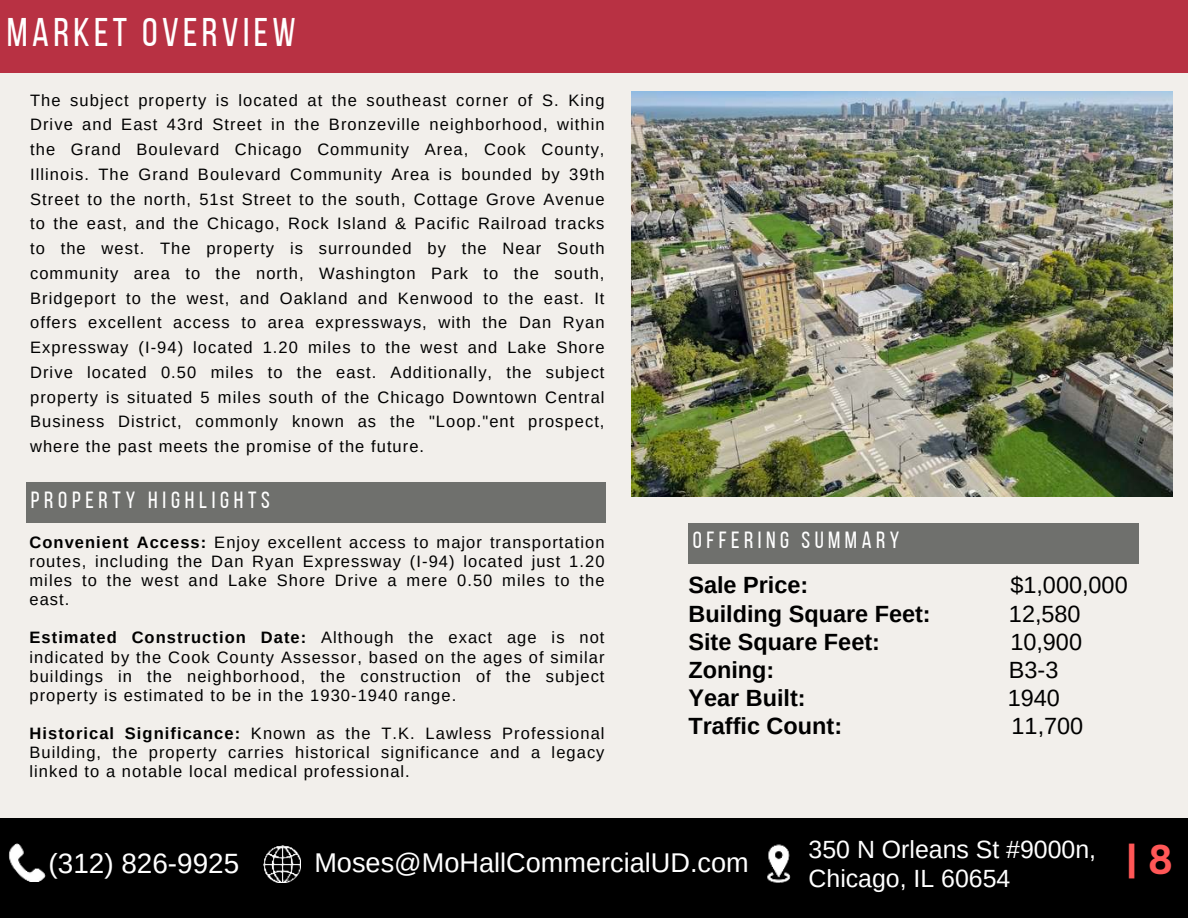
<style>
.page{position:relative;width:1188px;height:918px;background:#f2efeb}
.page>*{position:absolute;margin:0;border:0;box-sizing:border-box;transform-origin:0 0}
.t1{font:700 40.5px "Canva Sans";color:#ff5757}
.t2{font:39.9px "Bebas Neue";letter-spacing:.11em;color:#fff}
.t3{font:27.9px "Arimo";color:#fff}
.t4{font:27.15px "Arimo";color:#fff}
.t5{font:24.9px/29.2px "Arimo";color:#fff}
.t6{font:700 23.4px "Arimo";color:#000}
.t7{font:23.4px "Arimo";color:#000}
.t8{font:23.4px "Bebas Neue";letter-spacing:.205em;color:#fff}
.t9{font:16.5px/24.8px "Arimo";letter-spacing:.065em;color:#000;text-align:justify}
.s1{font-weight:700}
</style>
<div class="page">
<div style="left:0;top:0;width:1188px;height:72px;background:#b83143"></div>
<div style="left:0;top:818px;width:1188px;height:100px;background:#000"></div>
<img style="left:8px;top:844px;width:37px;height:38px">
<img style="left:263px;top:845px;width:37px;height:37px">
<img style="left:767px;top:844px;width:24px;height:39px">
<div style="left:26px;top:483px;width:580px;height:40px;background:#6f706d"></div>
<img style="left:632px;top:92px;width:541px;height:405px">
<div style="left:688px;top:523px;width:451px;height:40px;background:#6f706d"></div>
<h2 class="t2" style="left:7px;top:11px;width:290px">MARKET OVERVIEW</h2>
<p class="t9" style="left:30px;top:88px;width:576px">The subject property is located at the southeast corner of S. King Drive and East 43rd Street in the Bronzeville neighborhood, within the Grand Boulevard Chicago Community Area, Cook County, Illinois. The Grand Boulevard Community Area is bounded by 39th Street to the north, 51st Street to the south, Cottage Grove Avenue to the east, and the Chicago, Rock Island &amp; Pacific Railroad tracks to the west. The property is surrounded by the Near South community area to the north, Washington Park to the south, Bridgeport to the west, and Oakland and Kenwood to the east. It offers excellent access to area expressways, with the Dan Ryan Expressway (I-94) located 1.20 miles to the west and Lake Shore Drive located 0.50 miles to the east. Additionally, the subject property is situated 5 miles south of the Chicago Downtown Central Business District, commonly known as the "Loop."ent prospect, where the past meets the promise of the future.</p>
<h3 class="t8" style="left:31px;top:487px;width:241px">PROPERTY HIGHLIGHTS</h3>
<p class="t9" style="left:30px;top:533px;width:577px;line-height:19.2px"><span class="s1">Convenient Access:</span> Enjoy excellent access to major transportation routes, including the Dan Ryan Expressway (I-94) located just 1.20 miles to the west and Lake Shore Drive a mere 0.50 miles to the east.</p>
<p class="t9" style="left:30px;top:628px;width:577px;line-height:19.2px"><span class="s1">Estimated Construction Date:</span> Although the exact age is not indicated by the Cook County Assessor, based on the ages of similar buildings in the neighborhood, the construction of the subject property is estimated to be in the 1930-1940 range.</p>
<p class="t9" style="left:30px;top:724px;width:577px;line-height:19.2px"><span class="s1">Historical Significance:</span> Known as the T.K. Lawless Professional Building, the property carries historical significance and a legacy linked to a notable local medical professional.</p>
<h3 class="t8" style="left:693px;top:527px;width:208px">OFFERING SUMMARY</h3>
<h3 class="t6" style="left:688px;top:569px;width:121px">Sale Price:</h3>
<h3 class="t7" style="left:1010px;top:571px;width:119px">$1,000,000</h3>
<h3 class="t6" style="left:688px;top:597px;width:244px">Building Square Feet:</h3>
<h3 class="t7" style="left:1009px;top:599px;width:73px">12,580</h3>
<h3 class="t6" style="left:688px;top:626px;width:193px">Site Square Feet:</h3>
<h3 class="t7" style="left:1010px;top:627px;width:73px">10,900</h3>
<h3 class="t6" style="left:688px;top:654px;width:87px">Zoning:</h3>
<h3 class="t7" style="left:1009px;top:655px;width:51px">B3-3</h3>
<h3 class="t6" style="left:688px;top:682px;width:119px">Year Built:</h3>
<h3 class="t7" style="left:1008px;top:683px;width:54px">1940</h3>
<h3 class="t6" style="left:688px;top:710px;width:155px">Traffic Count:</h3>
<h3 class="t7" style="left:1012px;top:711px;width:73px">11,700</h3>
<h3 class="t3" style="left:49px;top:846px;width:192px">(312) 826-9925</h3>
<h3 class="t5" style="left:809px;top:835px;width:289px">350 N Orleans St #9000n,<br>Chicago, IL 60654</h3>
<h3 class="t4" style="left:314px;top:845px;width:436px">Moses@MoHallCommercialUD.com</h3>
<h1 class="t1" style="left:1125px;top:835px;width:49px">| 8</h1>
</div>
